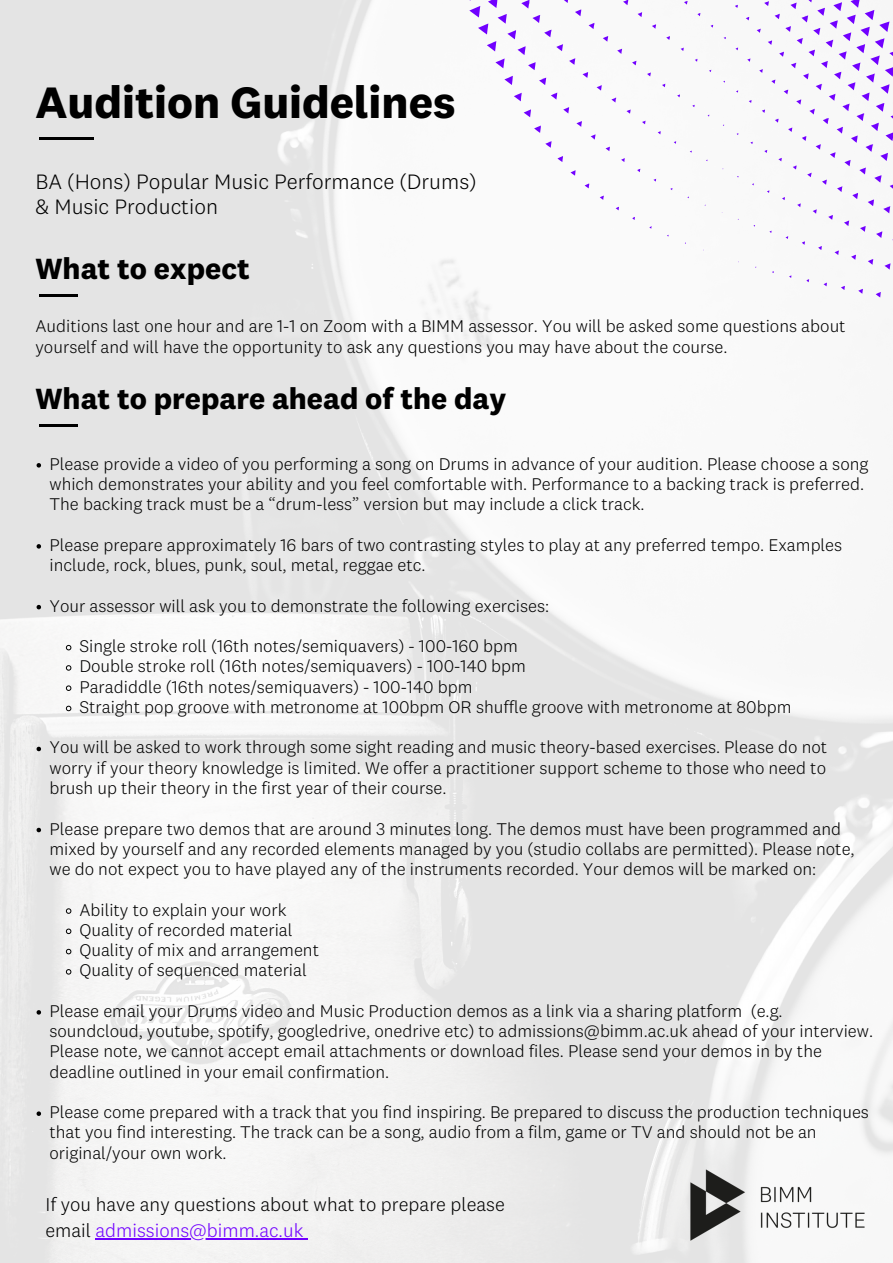
<style>
.page{position:relative;width:893px;height:1263px;background:#fff}
.page>*{position:absolute;margin:0;border:0;box-sizing:border-box;transform-origin:0 0}
.t1{font:700 45.6px "National 2";color:#000}
.t2{font:700 30.3px "National 2";color:#000}
.t3{font:300 21.6px/25.3px "National 2";color:#000}
.t4{font:300 19.27px/26.5px "National 2";color:#000}
.t5{font:300 17.55px/20.2px "National 2";color:#000}
.s1{color:#7100ff}
</style>
<div class="page">
<img style="left:0;top:0;width:893px;height:1263px">
<hr style="left:39px;top:137px;width:54px;height:3px;background:#000">
<hr style="left:39px;top:295px;width:39px;height:2px;background:#000">
<svg style="left:735px;top:4px;width:4px;height:4px"></svg>
<svg style="left:723px;top:36px;width:4px;height:3px"></svg>
<svg style="left:735px;top:47px;width:4px;height:3px"></svg>
<svg style="left:637px;top:168px;width:5px;height:4px"></svg>
<svg style="left:653px;top:178px;width:4px;height:4px"></svg>
<svg style="left:460px;top:0;width:254px;height:162px"></svg>
<svg style="left:570px;top:169px;width:8px;height:7px"></svg>
<svg style="left:584px;top:182px;width:7px;height:7px"></svg>
<svg style="left:600px;top:194px;width:5px;height:6px"></svg>
<svg style="left:615px;top:206px;width:5px;height:5px"></svg>
<svg style="left:632px;top:216px;width:4px;height:4px"></svg>
<svg style="left:745px;top:0;width:148px;height:298px"></svg>
<img style="left:685px;top:1164px;width:184px;height:79px">
<hr style="left:39px;top:424px;width:39px;height:3px;background:#000">
<hr style="left:96px;top:1238px;width:207px;height:2px;background:#7100ff">
<svg style="left:37px;top:463px;width:4px;height:5px"></svg>
<svg style="left:37px;top:544px;width:4px;height:5px"></svg>
<svg style="left:37px;top:605px;width:4px;height:4px"></svg>
<svg style="left:66px;top:645px;width:6px;height:6px"></svg>
<svg style="left:66px;top:665px;width:6px;height:6px"></svg>
<svg style="left:66px;top:685px;width:6px;height:6px"></svg>
<svg style="left:66px;top:705px;width:6px;height:6px"></svg>
<svg style="left:37px;top:747px;width:4px;height:4px"></svg>
<svg style="left:37px;top:828px;width:4px;height:4px"></svg>
<svg style="left:66px;top:908px;width:6px;height:6px"></svg>
<svg style="left:66px;top:928px;width:6px;height:6px"></svg>
<svg style="left:66px;top:949px;width:6px;height:5px"></svg>
<svg style="left:66px;top:969px;width:6px;height:6px"></svg>
<svg style="left:37px;top:1010px;width:4px;height:4px"></svg>
<svg style="left:37px;top:1111px;width:4px;height:5px"></svg>
<h1 class="t1" style="left:35px;top:83px;width:421px">Audition Guidelines</h1>
<p class="t3" style="left:35px;top:171px;width:442px">BA (Hons) Popular Music Performance (Drums) &amp; Music Production</p>
<h2 class="t2" style="left:35px;top:256px;width:216px">What to expect</h2>
<p class="t5" style="left:35px;top:318px;width:811px">Auditions last one hour and are 1-1 on Zoom with a BIMM assessor. You will be asked some questions about yourself and will have the opportunity to ask any questions you may have about the course.</p>
<h2 class="t2" style="left:35px;top:386px;width:472px">What to prepare ahead of the day</h2>
<p class="t5" style="left:50px;top:455px;width:820px">Please provide a video of you performing a song on Drums in advance of your audition. Please choose a song which demonstrates your ability and you feel comfortable with. Performance to a backing track is preferred.<br>The backing track must be a “drum-less” version but may include a click track.</p>
<p class="t5" style="left:50px;top:536px;width:794px">Please prepare approximately 16 bars of two contrasting styles to play at any preferred tempo. Examples include, rock, blues, punk, soul, metal, reggae etc.</p>
<p class="t5" style="left:50px;top:597px;width:501px">Your assessor will ask you to demonstrate the following exercises:</p>
<p class="t5" style="left:79px;top:637px;width:713px">Single stroke roll (16th notes/semiquavers) - 100-160 bpm<br>Double stroke roll (16th notes/semiquavers) - 100-140 bpm<br>Paradiddle (16th notes/semiquavers) - 100-140 bpm<br>Straight pop groove with metronome at 100bpm OR shuffle groove with metronome at 80bpm</p>
<p class="t5" style="left:50px;top:739px;width:779px;text-align:justify">You will be asked to work through some sight reading and music theory-based exercises. Please do not worry if your theory knowledge is limited. We offer a practitioner support scheme to those who need to brush up their theory in the first year of their course.</p>
<p class="t5" style="left:50px;top:820px;width:806px">Please prepare two demos that are around 3 minutes long. The demos must have been programmed and mixed by yourself and any recorded elements managed by you (studio collabs are permitted). Please note, we do not expect you to have played any of the instruments recorded. Your demos will be marked on:</p>
<p class="t5" style="left:79px;top:901px;width:241px">Ability to explain your work<br>Quality of recorded material<br>Quality of mix and arrangement<br>Quality of sequenced material</p>
<p class="t5" style="left:50px;top:1002px;width:825px">Please email your Drums video and Music Production demos as a link via a sharing platform (e.g. soundcloud, youtube, spotify, googledrive, onedrive etc) to admissions@bimm.ac.uk ahead of your interview.<br>Please note, we cannot accept email attachments or download files. Please send your demos in by the deadline outlined in your email confirmation.</p>
<p class="t5" style="left:50px;top:1103px;width:821px">Please come prepared with a track that you find inspiring. Be prepared to discuss the production techniques that you find interesting. The track can be a song, audio from a film, game or TV and should not be an original/your own work.</p>
<p class="t4" style="left:45px;top:1192px;width:461px">If you have any questions about what to prepare please email <span class="s1">admissions@bimm.ac.uk</span></p>
</div>
